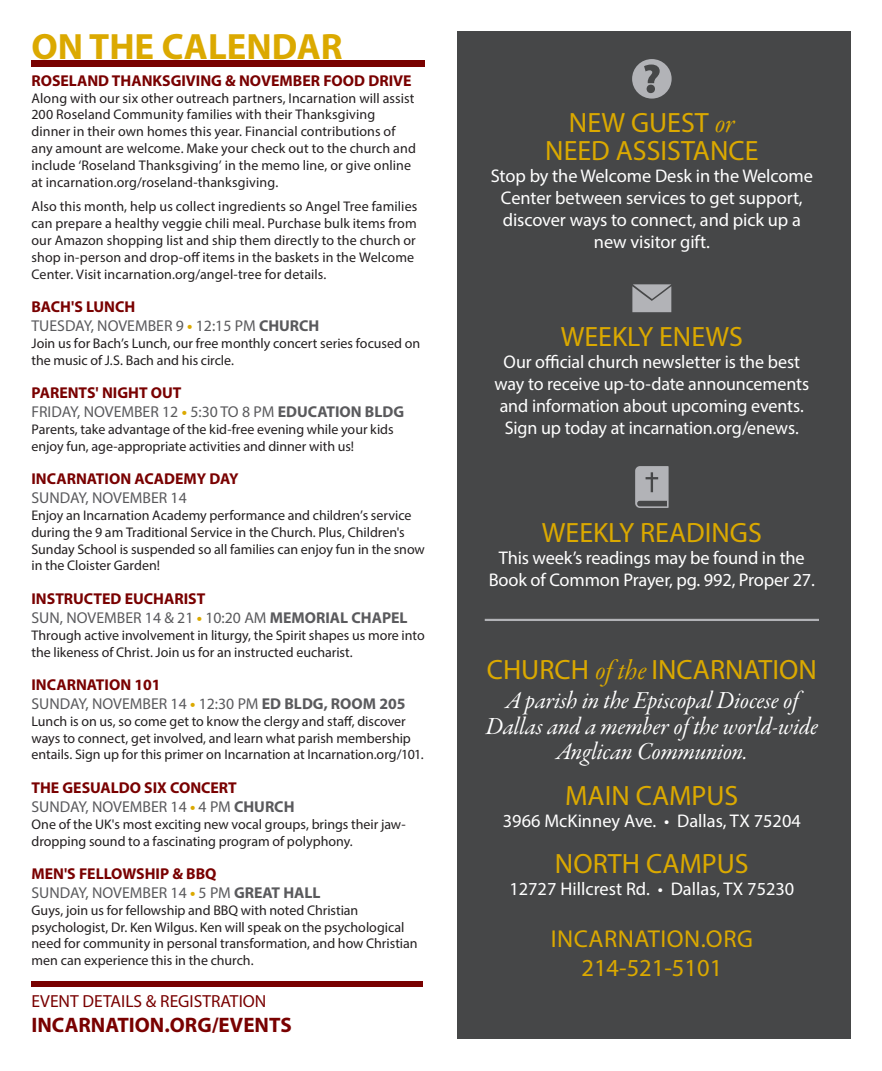
<style>
.page{position:relative;width:882px;height:1071px;background:#fff}
.page>*{position:absolute;margin:0;border:0;box-sizing:border-box;transform-origin:0 0}
.t1{font:700 36.75px "Myriad Pro";color:#dba900}
.t2{font:28px/28px "Myriad Pro";color:#dba900;text-align:center}
.t3{font:24.5px/25.6px "Garamond Premr Pro It Subh";color:#fff;text-align:center}
.t4{font:24.5px "Myriad Pro";letter-spacing:.02em;color:#dba900}
.t5{font:24.5px "Myriad Pro";color:#dba900}
.t6{font:700 21px "Myriad Pro";color:#790100}
.t7{font:18.38px/22.1px "Myriad Pro";letter-spacing:-.005em;color:#fff;text-align:center}
.t8{font:17.5px "Myriad Pro";color:#790100}
.t9{font:15.75px "Myriad Pro";color:#5a5a5d}
.t10{font:700 15.75px "Myriad Pro";color:#790100}
.t11{font:14px/16.8px "Myriad Pro";color:#231f20}
.s1{font-weight:700;color:#dba900}
.s2{font-weight:700}
.s3{font-family:"Garamond Premr Pro It Subh"}
</style>
<div class="page">
<div style="left:457px;top:32px;width:393px;height:1008px;background:#464748"></div>
<div style="left:32px;top:60px;width:393px;height:7px;background:#790100"></div>
<div style="left:32px;top:981px;width:391px;height:5px;background:#790100"></div>
<hr style="left:485px;top:619px;width:334px;height:2px;background:#b2b3b7">
<svg style="left:632px;top:59px;width:40px;height:40px"></svg>
<svg style="left:632px;top:284px;width:39px;height:28px"></svg>
<svg style="left:635px;top:466px;width:34px;height:42px"></svg>
<p class="t1" style="left:32px;top:23px;width:313px">ON THE CALENDAR</p>
<p class="t10" style="left:32px;top:70px;width:382px">ROSELAND THANKSGIVING &amp; NOVEMBER FOOD DRIVE</p>
<p class="t11" style="left:32px;top:89px;width:385px">Along with our six other outreach partners, Incarnation will assist<br>200 Roseland Community families with their Thanksgiving</p>
<p class="t11" style="left:32px;top:123px;width:386px">dinner in their own homes this year. Financial contributions of any amount are welcome. Make your check out to the church and include ‘Roseland Thanksgiving’ in the memo line, or give online at incarnation.org/roseland-thanksgiving.</p>
<p class="t11" style="left:32px;top:198px;width:387px">Also this month, help us collect ingredients so Angel Tree families can prepare a healthy veggie chili meal. Purchase bulk items from our Amazon shopping list and ship them directly to the church or shop in-person and drop-off items in the baskets in the Welcome Center. Visit incarnation.org/angel-tree for details.</p>
<p class="t10" style="left:32px;top:297px;width:105px">BACH'S LUNCH</p>
<p class="t9" style="left:32px;top:316px;width:289px">TUESDAY, NOVEMBER 9 <span class="s1">•</span> 12:15 PM <span class="s2">CHURCH</span></p>
<p class="t11" style="left:32px;top:334px;width:390px">Join us for Bach’s Lunch, our free monthly concert series focused on the music of J.S. Bach and his circle.</p>
<p class="t10" style="left:32px;top:383px;width:151px">PARENTS' NIGHT OUT</p>
<p class="t9" style="left:32px;top:402px;width:374px">FRIDAY, NOVEMBER 12 <span class="s1">•</span> 5:30 TO 8 PM <span class="s2">EDUCATION BLDG</span></p>
<p class="t11" style="left:32px;top:421px;width:364px">Parents, take advantage of the kid-free evening while your kids enjoy fun, age-appropriate activities and dinner with us!</p>
<p class="t10" style="left:32px;top:469px;width:209px">INCARNATION ACADEMY DAY</p>
<p class="t9" style="left:32px;top:488px;width:157px">SUNDAY, NOVEMBER 14</p>
<p class="t11" style="left:32px;top:507px;width:395px">Enjoy an Incarnation Academy performance and children’s service during the 9 am Traditional Service in the Church. Plus, Children's Sunday School is suspended so all families can enjoy fun in the snow in the Cloister Garden!</p>
<p class="t10" style="left:32px;top:588px;width:175px">INSTRUCTED EUCHARIST</p>
<p class="t9" style="left:32px;top:608px;width:378px">SUN, NOVEMBER 14 &amp; 21 <span class="s1">•</span> 10:20 AM <span class="s2">MEMORIAL CHAPEL</span></p>
<p class="t11" style="left:32px;top:626px;width:395px">Through active involvement in liturgy, the Spirit shapes us more into the likeness of Christ. Join us for an instructed eucharist.</p>
<p class="t10" style="left:32px;top:675px;width:131px">INCARNATION 101</p>
<p class="t9" style="left:32px;top:694px;width:376px">SUNDAY, NOVEMBER 14 <span class="s1">•</span> 12:30 PM <span class="s2">ED BLDG, ROOM 205</span></p>
<p class="t11" style="left:32px;top:712px;width:394px">Lunch is on us, so come get to know the clergy and staff, discover ways to connect, get involved, and learn what parish membership entails. Sign up for this primer on Incarnation at Incarnation.org/101.</p>
<p class="t10" style="left:32px;top:777px;width:207px">THE GESUALDO SIX CONCERT</p>
<p class="t9" style="left:32px;top:797px;width:265px">SUNDAY, NOVEMBER 14 <span class="s1">•</span> 4 PM <span class="s2">CHURCH</span></p>
<p class="t11" style="left:32px;top:815px;width:376px">One of the UK's most exciting new vocal groups, brings their jaw&shy;dropping sound to a fascinating program of polyphony.</p>
<p class="t10" style="left:32px;top:864px;width:187px">MEN'S FELLOWSHIP &amp; BBQ</p>
<p class="t9" style="left:32px;top:883px;width:291px">SUNDAY, NOVEMBER 14 <span class="s1">•</span> 5 PM <span class="s2">GREAT HALL</span></p>
<p class="t11" style="left:32px;top:901px;width:328px">Guys, join us for fellowship and BBQ with noted Christian</p>
<p class="t11" style="left:32px;top:918px;width:388px">psychologist, Dr. Ken Wilgus. Ken will speak on the psychological need for community in personal transformation, and how Christian men can experience this in the church.</p>
<p class="t8" style="left:32px;top:991px;width:236px">EVENT DETAILS &amp; REGISTRATION</p>
<p class="t6" style="left:32px;top:1012px;width:262px">INCARNATION.ORG/EVENTS</p>
<p class="t2" style="left:545px;top:108px;width:215px">NEW GUEST <span class="s3">or<br></span>NEED ASSISTANCE</p>
<p class="t7" style="left:491px;top:165px;width:324px">Stop by the Welcome Desk in the Welcome Center between services to get support, discover ways to connect, and pick up a new visitor gift.</p>
<p class="t2" style="left:561px;top:322px;width:184px">WEEKLY ENEWS</p>
<p class="t7" style="left:494px;top:350px;width:316px">Our official church newsletter is the best way to receive up-to-date announcements and information about upcoming events.</p>
<p class="t7" style="left:505px;top:417px;width:296px">Sign up today at incarnation.org/enews.</p>
<p class="t2" style="left:542px;top:518px;width:221px">WEEKLY READINGS</p>
<p class="t7" style="left:489px;top:546px;width:328px">This week’s readings may be found in the<br>Book of Common Prayer, pg. 992, Proper 27.</p>
<p class="t2" style="left:487px;top:655px;width:332px">CHURCH <span class="s3">of the</span> INCARNATION</p>
<p class="t3" style="left:486px;top:689px;width:334px">A parish in the Episcopal Diocese of<br>Dallas and a member of the world-wide<br>Anglican Communion.</p>
<p class="t2" style="left:565px;top:781px;width:175px">MAIN CAMPUS</p>
<p class="t7" style="left:503px;top:810px;width:300px">3966 McKinney Ave. • Dallas, TX 75204</p>
<p class="t2" style="left:555px;top:849px;width:195px">NORTH CAMPUS</p>
<p class="t7" style="left:509px;top:878px;width:287px">12727 Hillcrest Rd. • Dallas, TX 75230</p>
<p class="t4" style="left:551px;top:923px;width:204px">INCARNATION.ORG</p>
<p class="t5" style="left:582px;top:953px;width:142px">214-521-5101</p>
</div>
